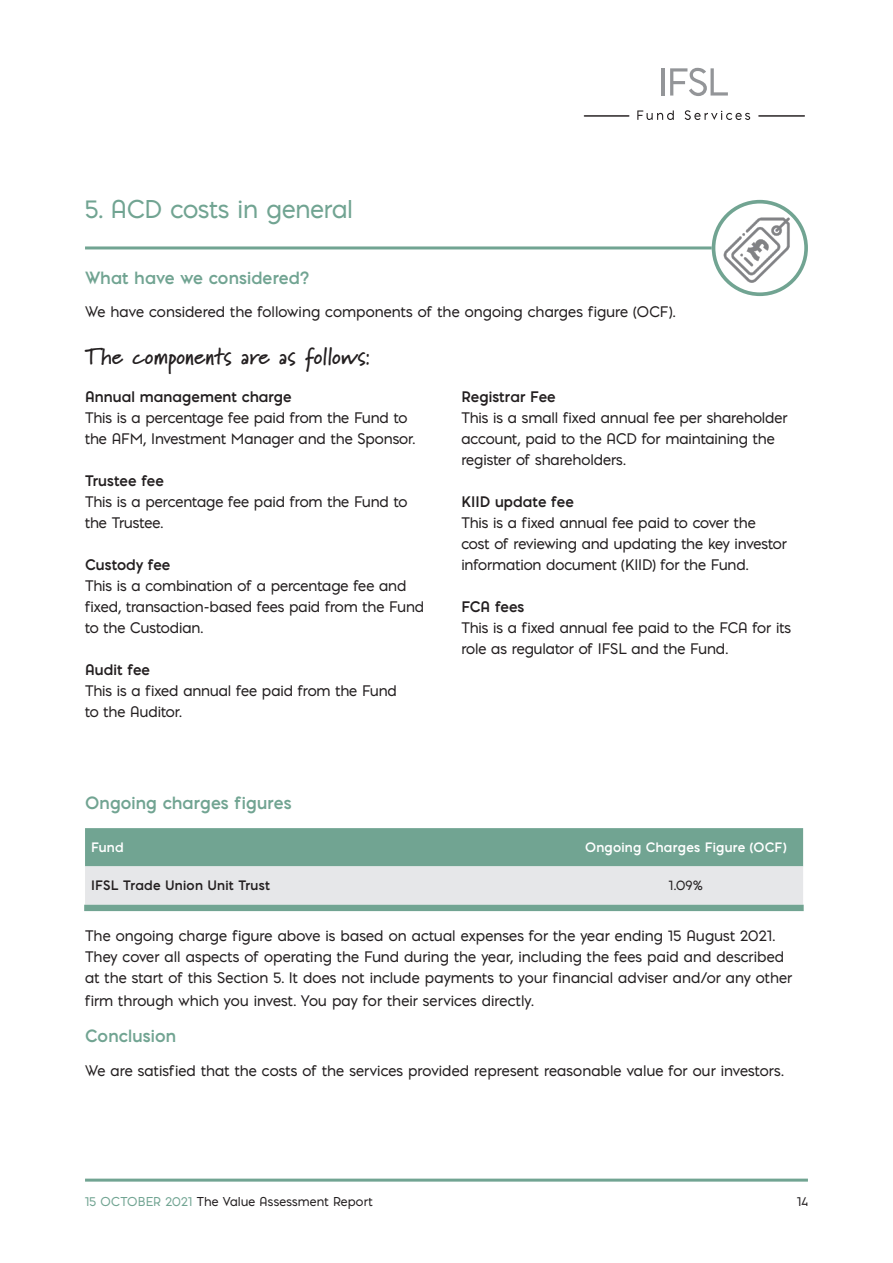
<style>
.page{position:relative;width:893px;height:1263px;background:#fff}
.page>*{position:absolute;margin:0;border:0;box-sizing:border-box;transform-origin:0 0}
.t1{font:24px "Pontiac";letter-spacing:-.005em;color:#71a492}
.t2{font:700 23.25px "Marydale";color:#231f20}
.t3{font:700 16.5px "Pontiac";letter-spacing:.01em;color:#71a492}
.t4{font:14.25px/21px "Pontiac";letter-spacing:-.005em;color:#231f20}
.t5{font:700 14.25px "Pontiac";letter-spacing:.005em;color:#231f20}
.t6{font:700 12.75px "Pontiac";letter-spacing:.02em;color:#fff}
.t7{font:700 12.75px "Pontiac";letter-spacing:.015em;color:#231f20}
.t8{font:12.75px "Pontiac";color:#231f20}
.t9{font:12px "Pontiac";letter-spacing:.015em;color:#231f20}
.s1{color:#71a492}
</style>
<div class="page">
<hr style="left:662px;top:68px;width:3px;height:28px;background:#939598">
<svg style="left:670px;top:68px;width:58px;height:28px"></svg>
<svg style="left:637px;top:110px;width:37px;height:10px"></svg>
<svg style="left:685px;top:110px;width:65px;height:10px"></svg>
<hr style="left:584px;top:115px;width:45px;height:2px;background:#231f20">
<hr style="left:759px;top:115px;width:45px;height:2px;background:#231f20">
<hr style="left:85px;top:1178px;width:723px;height:3px;background:#71a492">
<div style="left:712px;top:200px;width:96px;height:96px;border:4px solid #71a492;border-radius:50%"></div>
<img style="left:722px;top:215px;width:69px;height:70px">
<hr style="left:85px;top:246px;width:627px;height:3px;background:#71a492">
<svg style="left:85px;top:828px;width:718px;height:77px;background:#abc5bd"></svg>
<div style="left:84px;top:905px;width:720px;height:6px;background:#71a492"></div>
<p class="t1" style="left:85px;top:191px;width:270px">5. ACD costs in general</p>
<p class="t3" style="left:85px;top:266px;width:226px">What have we considered?</p>
<p class="t4" style="left:85px;top:301px;width:591px">We have considered the following components of the ongoing charges figure (OCF).</p>
<p class="t2" style="left:85px;top:342px;width:287px">The components are as follows:</p>
<p class="t5" style="left:85px;top:386px;width:208px">Annual management charge</p>
<p class="t4" style="left:85px;top:407px;width:331px">This is a percentage fee paid from the Fund to the AFM, Investment Manager and the Sponsor.</p>
<p class="t5" style="left:85px;top:470px;width:81px">Trustee fee</p>
<p class="t4" style="left:85px;top:491px;width:324px">This is a percentage fee paid from the Fund to the Trustee.</p>
<p class="t5" style="left:85px;top:554px;width:87px">Custody fee</p>
<p class="t4" style="left:85px;top:575px;width:341px">This is a combination of a percentage fee and fixed, transaction-based fees paid from the Fund to the Custodian.</p>
<p class="t5" style="left:85px;top:659px;width:67px">Audit fee</p>
<p class="t4" style="left:85px;top:680px;width:313px">This is a fixed annual fee paid from the Fund</p>
<p class="t4" style="left:85px;top:701px;width:98px">to the Auditor.</p>
<p class="t5" style="left:461px;top:386px;width:96px">Registrar Fee</p>
<p class="t4" style="left:461px;top:407px;width:328px">This is a small fixed annual fee per shareholder account, paid to the ACD for maintaining the register of shareholders.</p>
<p class="t5" style="left:461px;top:491px;width:114px">KIID update fee</p>
<p class="t4" style="left:461px;top:512px;width:327px">This is a fixed annual fee paid to cover the cost of reviewing and updating the key investor information document (KIID) for the Fund.</p>
<p class="t5" style="left:461px;top:596px;width:65px">FCA fees</p>
<p class="t4" style="left:461px;top:617px;width:331px">This is a fixed annual fee paid to the FCA for its role as regulator of IFSL and the Fund.</p>
<p class="t3" style="left:85px;top:791px;width:208px">Ongoing charges figures</p>
<p class="t6" style="left:91px;top:838px;width:34px">Fund</p>
<p class="t6" style="left:585px;top:838px;width:203px">Ongoing Charges Figure (OCF)</p>
<p class="t7" style="left:91px;top:876px;width:181px">IFSL Trade Union Unit Trust</p>
<p class="t8" style="left:669px;top:876px;width:35px">1.09%</p>
<p class="t4" style="left:85px;top:924px;width:709px">The ongoing charge figure above is based on actual expenses for the year ending 15 August 2021.<br>They cover all aspects of operating the Fund during the year, including the fees paid and described at the start of this Section 5. It does not include payments to your financial adviser and/or any other</p>
<p class="t4" style="left:85px;top:990px;width:450px">firm through which you invest. You pay for their services directly.</p>
<p class="t3" style="left:85px;top:1024px;width:93px">Conclusion</p>
<p class="t4" style="left:85px;top:1059px;width:700px">We are satisfied that the costs of the services provided represent reasonable value for our investors.</p>
<p class="t9" style="left:85px;top:1193px;width:289px"><span class="s1">15 OCTOBER 2021</span> The Value Assessment Report</p>
<p class="t9" style="left:797px;top:1193px;width:12px">14</p>
</div>
